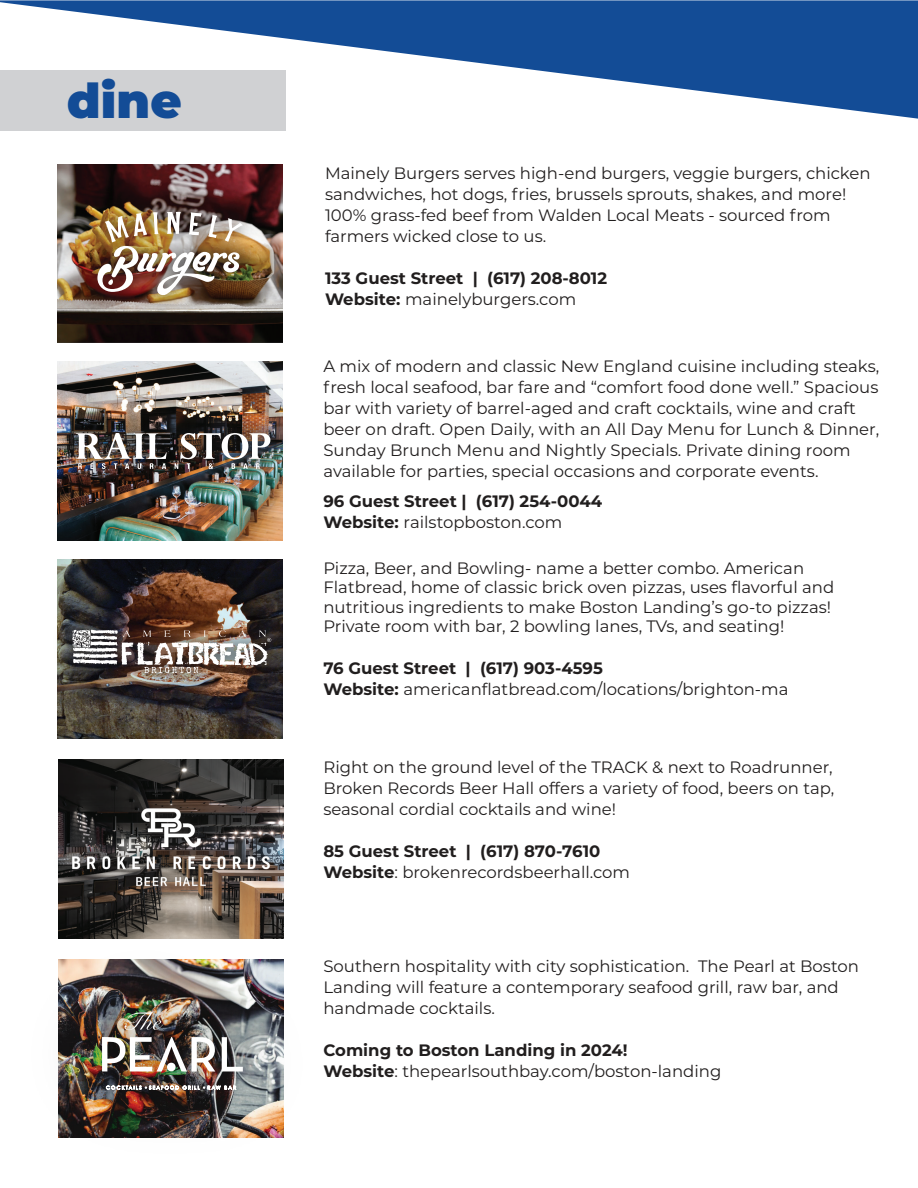
<style>
.page{position:relative;width:918px;height:1188px;background:#fff}
.page>*{position:absolute;margin:0;border:0;box-sizing:border-box;transform-origin:0 0}
.t1{font:900 48px "Montserrat";color:#134c96}
.t2{font:16.5px/21px "Montserrat";color:#211e1e}
.t3{font:700 16.5px/21px "Montserrat";color:#211e1e}
.s1{font-weight:400}
.s2{font-weight:700}
</style>
<div class="page">
<svg style="left:0;top:0;width:918px;height:119px;fill:#134c96"></svg>
<img style="left:57px;top:164px;width:226px;height:179px">
<img style="left:57px;top:362px;width:226px;height:179px">
<img style="left:57px;top:560px;width:226px;height:178px">
<img style="left:58px;top:760px;width:225px;height:162px">
<img style="left:57px;top:410px;width:226px;height:82px">
<img style="left:175px;top:433px;width:97px;height:36px">
<img style="left:76px;top:433px;width:91px;height:36px">
<img style="left:75px;top:189px;width:190px;height:129px">
<img style="left:97px;top:212px;width:146px;height:83px">
<img style="left:57px;top:607px;width:226px;height:89px">
<img style="left:72px;top:630px;width:199px;height:43px">
<img style="left:58px;top:785px;width:226px;height:123px">
<img style="left:61px;top:797px;width:220px;height:99px">
<div style="left:0;top:71px;width:286px;height:60px;background:#d0d1d3"></div>
<img style="left:58px;top:922px;width:226px;height:216px">
<img style="left:102px;top:1037px;width:113px;height:35px">
<svg style="left:222px;top:1037px;width:21px;height:34px"></svg>
<svg style="left:124px;top:1012px;width:40px;height:18px"></svg>
<div style="left:167px;top:1063px;width:9px;height:8px;background:#fff;border-radius:50%"></div>
<svg style="left:106px;top:1085px;width:130px;height:5px"></svg>
<h1 class="t1" style="left:67px;top:65px;width:117px">dine</h1>
<p class="t2" style="left:325px;top:162px;width:547px">Mainely Burgers serves high-end burgers, veggie burgers, chicken sandwiches, hot dogs, fries, brussels sprouts, shakes, and more!<br>100% grass-fed beef from Walden Local Meats - sourced from farmers wicked close to us.</p>
<p class="t3" style="left:325px;top:267px;width:284px">133 Guest Street | (617) 208-8012<br>Website: <span class="s1">mainelyburgers.com</span></p>
<p class="t2" style="left:323px;top:355px;width:557px">A mix of modern and classic New England cuisine including steaks, fresh local seafood, bar fare and “comfort food done well.” Spacious bar with variety of barrel-aged and craft cocktails, wine and craft beer on draft. Open Daily, with an All Day Menu for Lunch &amp; Dinner, Sunday Brunch Menu and Nightly Specials. Private dining room available for parties, special occasions and corporate events.</p>
<p class="t3" style="left:323px;top:490px;width:280px">96 Guest Street | (617) 254-0044<br>Website: <span class="s1">railstopboston.com</span></p>
<p class="t2" style="left:323px;top:558px;width:512px;line-height:19.5px">Pizza, Beer, and Bowling- name a better combo. American Flatbread, home of classic brick oven pizzas, uses flavorful and nutritious ingredients to make Boston Landing’s go-to pizzas!<br>Private room with bar, 2 bowling lanes, TVs, and seating!</p>
<p class="t2" style="left:323px;top:657px;width:467px"><span class="s2">76 Guest Street | (617) 903-4595<br>Website:</span> americanflatbread.com/locations/brighton-ma</p>
<p class="t2" style="left:323px;top:756px;width:512px;text-align:justify">Right on the ground level of the TRACK &amp; next to Roadrunner, Broken Records Beer Hall offers a variety of food, beers on tap, seasonal cordial cocktails and wine!</p>
<p class="t3" style="left:323px;top:839px;width:308px">85 Guest Street | (617) 870-7610<br>Website<span class="s1">: brokenrecordsbeerhall.com</span></p>
<p class="t2" style="left:323px;top:955px;width:537px">Southern hospitality with city sophistication. The Pearl at Boston<br>Landing will feature a contemporary seafood grill, raw bar, and handmade cocktails.</p>
<p class="t2" style="left:323px;top:1039px;width:399px"><span class="s2">Coming to Boston Landing in 2024!<br>Website</span>: thepearlsouthbay.com/boston-landing</p>
</div>
